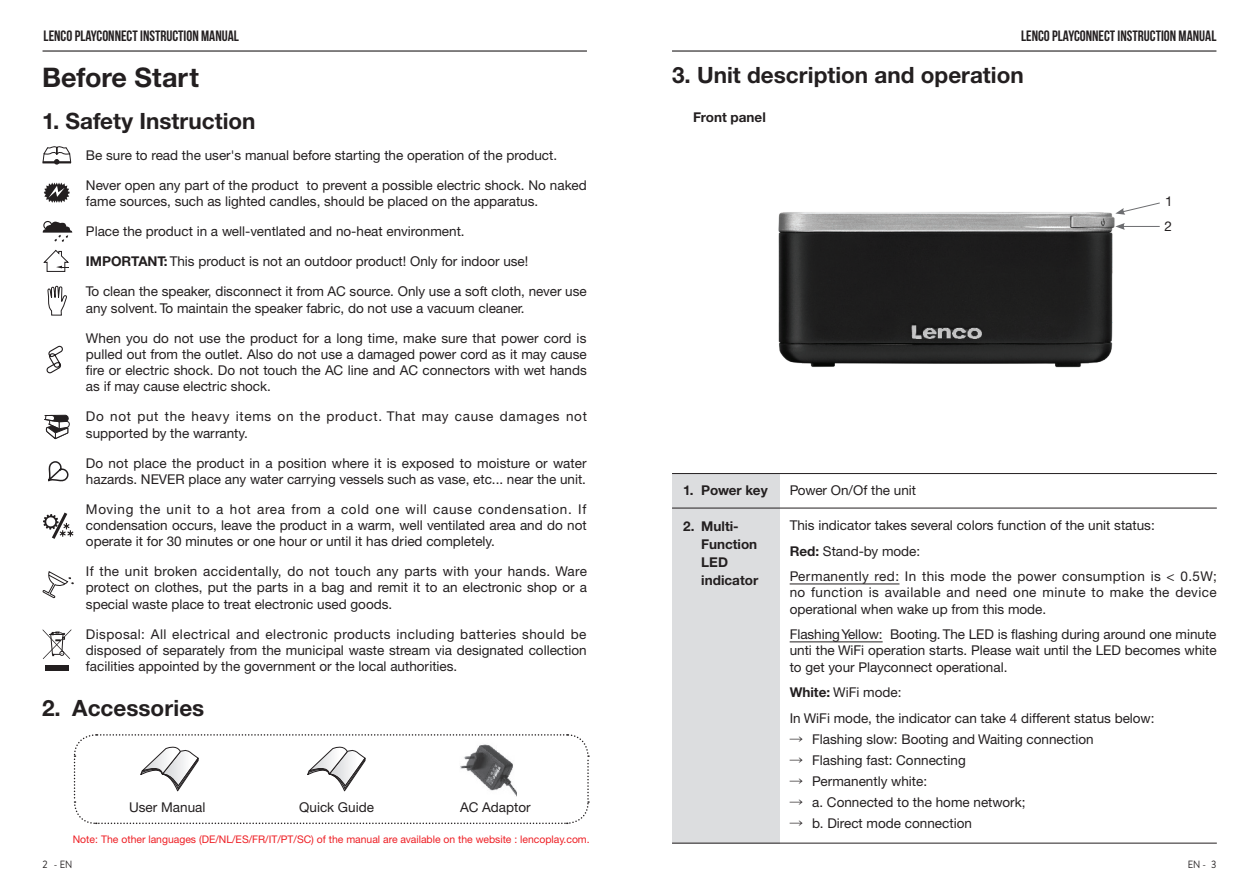
<style>
.page{position:relative;width:1259px;height:893px;background:#fff}
.page>*{position:absolute;margin:0;border:0;box-sizing:border-box;transform-origin:0 0}
.t1{font:700 27px "Helvetica Neue CE";color:#231f20}
.t2{font:700 22.5px "Helvetica Neue CE";color:#231f20}
.t3{font:15px "Bebas Neue";color:#231f20}
.t4{font:13.5px/16.2px "Helvetica Neue CE";color:#231f20}
.t5{font:13.5px/16.2px "Helvetica Neue CE";letter-spacing:.03em;color:#231f20}
.t6{font:13.5px/16.2px "Helvetica Neue CE";letter-spacing:.05em;color:#231f20}
.t7{font:700 13.5px/18px "Helvetica Neue CE";color:#231f20}
.t8{font:700 13.5px "Helvetica Neue CE";letter-spacing:-.02em;color:#231f20}
.t9{font:10.5px "Helvetica Neue CE";color:#ee1d23}
.t10{font:10.5px "Brandon Text";color:#231f20;scale:.9 1}
.s1{font-weight:700}
.s2{font-family:"DF Hei HK W3"}
</style>
<div class="page">
<hr style="left:43px;top:50px;width:544px;height:2px;background:#231f20">
<hr style="left:672px;top:50px;width:544px;height:2px;background:#231f20">
<svg style="left:42px;top:146px;width:31px;height:170px"></svg>
<svg style="left:46px;top:345px;width:17px;height:29px"></svg>
<svg style="left:48px;top:461px;width:21px;height:21px"></svg>
<svg style="left:43px;top:512px;width:31px;height:27px"></svg>
<div style="left:45px;top:665px;width:24px;height:6px;background:#231f20"></div>
<svg style="left:43px;top:629px;width:28px;height:30px"></svg>
<svg style="left:42px;top:571px;width:32px;height:28px"></svg>
<svg style="left:73px;top:734px;width:516px;height:91px"></svg>
<svg style="left:44px;top:414px;width:26px;height:26px"></svg>
<div style="left:672px;top:474px;width:107px;height:369px;background:#dcdddf"></div>
<hr style="left:789px;top:584px;width:110px;height:1px;background:#231f20">
<hr style="left:789px;top:642px;width:93px;height:1px;background:#231f20">
<hr style="left:672px;top:508px;width:544px;height:1px;background:#231f20">
<hr style="left:672px;top:473px;width:544px;height:1px;background:#231f20">
<img style="left:778px;top:212px;width:347px;height:156px">
<hr style="left:1122px;top:226px;width:37px;height:1px;background:#6c6d70">
<svg style="left:1115px;top:223px;width:9px;height:7px"></svg>
<svg style="left:1115px;top:202px;width:45px;height:13px"></svg>
<img style="left:459px;top:740px;width:57px;height:56px">
<hr style="left:672px;top:843px;width:544px;height:1px;background:#231f20">
<p class="t3" style="left:44px;top:28px;width:197px">LENCO PLAYCONNECT INSTRUCTION MANUAL</p>
<p class="t3" style="left:1021px;top:28px;width:197px">LENCO PLAYCONNECT INSTRUCTION MANUAL</p>
<h1 class="t1" style="left:42px;top:61px;width:158px">Before Start</h1>
<h2 class="t2" style="left:42px;top:107px;width:215px">1. Safety Instruction</h2>
<h2 class="t2" style="left:672px;top:61px;width:353px">3. Unit description and operation</h2>
<p class="t7" style="left:693px;top:108px;width:74px">Front panel</p>
<p class="t4" style="left:86px;top:148px;width:473px">Be sure to read the user's manual before starting the operation of the product.</p>
<p class="t4" style="left:86px;top:177px;width:502px">Never open any part of the product to prevent a possible electric shock. No naked fame sources, such as lighted candles, should be placed on the apparatus.</p>
<p class="t4" style="left:86px;top:224px;width:380px">Place the product in a well-ventlated and no-heat environment.</p>
<p class="t4" style="left:86px;top:254px;width:444px"><span class="s1">IMPORTANT:</span> This product is not an outdoor product! Only for indoor use!</p>
<p class="t4" style="left:86px;top:284px;width:502px">To clean the speaker, disconnect it from AC source. Only use a soft cloth, never use any solvent. To maintain the speaker fabric, do not use a vacuum cleaner.</p>
<p class="t4" style="left:86px;top:330px;width:502px;text-align:justify">When you do not use the product for a long time, make sure that power cord is pulled out from the outlet. Also do not use a damaged power cord as it may cause fire or electric shock. Do not touch the AC line and AC connectors with wet hands as if may cause electric shock.</p>
<p class="t6" style="left:86px;top:408px;width:502px">Do not put the heavy items on the product. That may cause damages not supported by the warranty.</p>
<p class="t4" style="left:86px;top:455px;width:502px">Do not place the product in a position where it is exposed to moisture or water hazards. NEVER place any water carrying vessels such as vase, etc... near the unit.</p>
<p class="t4" style="left:86px;top:501px;width:502px;text-align:justify">Moving the unit to a hot area from a cold one will cause condensation. If condensation occurs, leave the product in a warm, well ventilated area and do not operate it for 30 minutes or one hour or until it has dried completely.</p>
<p class="t4" style="left:86px;top:563px;width:502px;text-align:justify">If the unit broken accidentally, do not touch any parts with your hands. Ware protect on clothes, put the parts in a bag and remit it to an electronic shop or a special waste place to treat electronic used goods.</p>
<p class="t4" style="left:86px;top:626px;width:502px;text-align:justify">Disposal: All electrical and electronic products including batteries should be disposed of separately from the municipal waste stream via designated collection facilities appointed by the government or the local authorities.</p>
<h2 class="t2" style="left:42px;top:694px;width:164px">2. Accessories</h2>
<p class="t4" style="left:129px;top:799px;width:78px">User Manual</p>
<p class="t4" style="left:299px;top:799px;width:76px">Quick Guide</p>
<p class="t4" style="left:460px;top:799px;width:72px">AC Adaptor</p>
<p class="t9" style="left:73px;top:833px;width:518px">Note: The other languages (DE/NL/ES/FR/IT/PT/SC) of the manual are available on the website : lencoplay.com.</p>
<p class="t4" style="left:1165px;top:194px;width:9px">1</p>
<p class="t4" style="left:1164px;top:218px;width:9px">2</p>
<p class="t8" style="left:683px;top:482px;width:86px">1. Power key</p>
<p class="t7" style="left:701px;top:517px;width:58px;text-indent:-18px">2. Multi-<br>Function<br>LED indicator</p>
<p class="t4" style="left:789px;top:482px;width:128px">Power On/Of the unit</p>
<p class="t4" style="left:789px;top:513px;width:429px;line-height:25.5px">This indicator takes several colors function of the unit status:<br><span class="s1">Red:</span> Stand-by mode:<br>Permanently red: In this mode the power consumption is &lt; 0.5W;</p>
<p class="t5" style="left:789px;top:585px;width:429px">no function is available and need one minute to make the device operational when wake up from this mode.</p>
<p class="t4" style="left:789px;top:626px;width:428px;text-align:justify">Flashing Yellow: Booting. The LED is flashing during around one minute unti the WiFi operation starts. Please wait until the LED becomes white to get your Playconnect operational.</p>
<p class="t4" style="left:789px;top:680px;width:366px;line-height:25.5px"><span class="s1">White:</span> WiFi mode:<br>In WiFi mode, the indicator can take 4 different status below:</p>
<p class="t4" style="left:789px;top:731px;width:305px"><span class="s2">→</span> Flashing slow: Booting and Waiting connection</p>
<p class="t4" style="left:789px;top:752px;width:178px"><span class="s2">→</span> Flashing fast: Connecting</p>
<p class="t4" style="left:789px;top:773px;width:139px"><span class="s2">→</span> Permanently white:</p>
<p class="t4" style="left:789px;top:794px;width:237px"><span class="s2">→</span> a. Connected to the home network;</p>
<p class="t4" style="left:789px;top:815px;width:184px"><span class="s2">→</span> b. Direct mode connection</p>
<p class="t10" style="left:43px;top:857px;width:35px">2 - EN</p>
<p class="t10" style="left:1187px;top:857px;width:33px">EN - 3</p>
</div>
